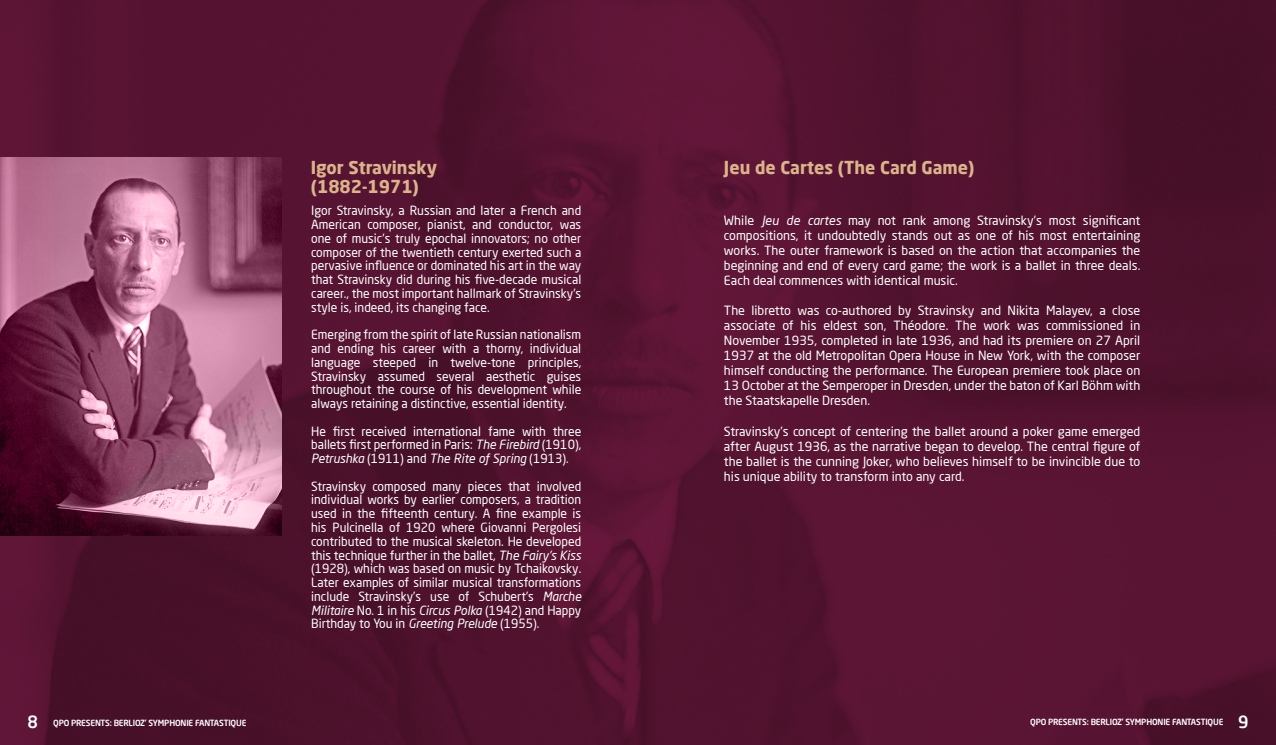
<style>
.page{position:relative;width:1276px;height:745px;background:#fff}
.page>*{position:absolute;margin:0;border:0;box-sizing:border-box;transform-origin:0 0}
.t1{font:700 17.5px/18.8px "Neo Sans Pro";color:#dbb48b}
.t2{font:500 16.75px "Neo Sans Pro";color:#fff}
.t3{font:12.5px/13.8px "Neo Sans Pro";color:#fff;text-align:justify}
.t4{font:500 8.38px "Neo Sans Pro";letter-spacing:-.02em;color:#fff}
.s1{font-style:italic}
</style>
<div class="page">
<img style="left:0;top:0;width:1276px;height:744px">
<img style="left:0;top:158px;width:282px;height:377px">
<h1 class="t1" style="left:311px;top:157px;width:128px">Igor Stravinsky (1882-1971)</h1>
<p class="t3" style="left:311px;top:203px;width:272px">Igor Stravinsky, a Russian and later a French and American composer, pianist, and conductor, was one of music’s truly epochal innovators; no other composer of the twentieth century exerted such a pervasive influence or dominated his art in the way that Stravinsky did during his five-decade musical career., the most important hallmark of Stravinsky’s style is, indeed, its changing face.</p>
<p class="t3" style="left:311px;top:327px;width:272px">Emerging from the spirit of late Russian nationalism and ending his career with a thorny, individual language steeped in twelve-tone principles, Stravinsky assumed several aesthetic guises throughout the course of his development while always retaining a distinctive, essential identity.</p>
<p class="t3" style="left:311px;top:423px;width:272px">He first received international fame with three ballets first performed in Paris: <span class="s1">The Firebird</span> (1910), <span class="s1">Petrushka</span> (1911) and <span class="s1">The Rite of Spring</span> (1913).</p>
<p class="t3" style="left:311px;top:478px;width:272px">Stravinsky composed many pieces that involved individual works by earlier composers, a tradition used in the fifteenth century. A fine example is his Pulcinella of 1920 where Giovanni Pergolesi contributed to the musical skeleton. He developed this technique further in the ballet, <span class="s1">The Fairy’s Kiss </span>(1928), which was based on music by Tchaikovsky.<br>Later examples of similar musical transformations include Stravinsky’s use of Schubert’s <span class="s1">Marche Militaire</span> No. 1 in his <span class="s1">Circus Polka</span> (1942) and Happy Birthday to You in <span class="s1">Greeting Prelude</span> (1955).</p>
<h1 class="t1" style="left:724px;top:157px;width:252px">Jeu de Cartes (The Card Game)</h1>
<p class="t3" style="left:724px;top:213px;width:418px;line-height:15px">While <span class="s1">Jeu de cartes</span> may not rank among Stravinsky’s most significant compositions, it undoubtedly stands out as one of his most entertaining works. The outer framework is based on the action that accompanies the beginning and end of every card game; the work is a ballet in three deals.<br>Each deal commences with identical music.</p>
<p class="t3" style="left:724px;top:303px;width:418px;line-height:15px">The libretto was co-authored by Stravinsky and Nikita Malayev, a close associate of his eldest son, Théodore. The work was commissioned in November 1935, completed in late 1936, and had its premiere on 27 April 1937 at the old Metropolitan Opera House in New York, with the composer himself conducting the performance. The European premiere took place on 13 October at the Semperoper in Dresden, under the baton of Karl Böhm with the Staatskapelle Dresden.</p>
<p class="t3" style="left:724px;top:423px;width:418px;line-height:15px">Stravinsky’s concept of centering the ballet around a poker game emerged after August 1936, as the narrative began to develop. The central figure of the ballet is the cunning Joker, who believes himself to be invincible due to his unique ability to transform into any card.</p>
<h2 class="t2" style="left:27px;top:710px;width:12px">8</h2>
<h2 class="t2" style="left:1238px;top:710px;width:12px">9</h2>
<p class="t4" style="left:53px;top:717px;width:195px">QPO PRESENTS: BERLIOZ’ SYMPHONIE FANTASTIQUE</p>
<p class="t4" style="left:1030px;top:716px;width:195px">QPO PRESENTS: BERLIOZ’ SYMPHONIE FANTASTIQUE</p>
</div>
